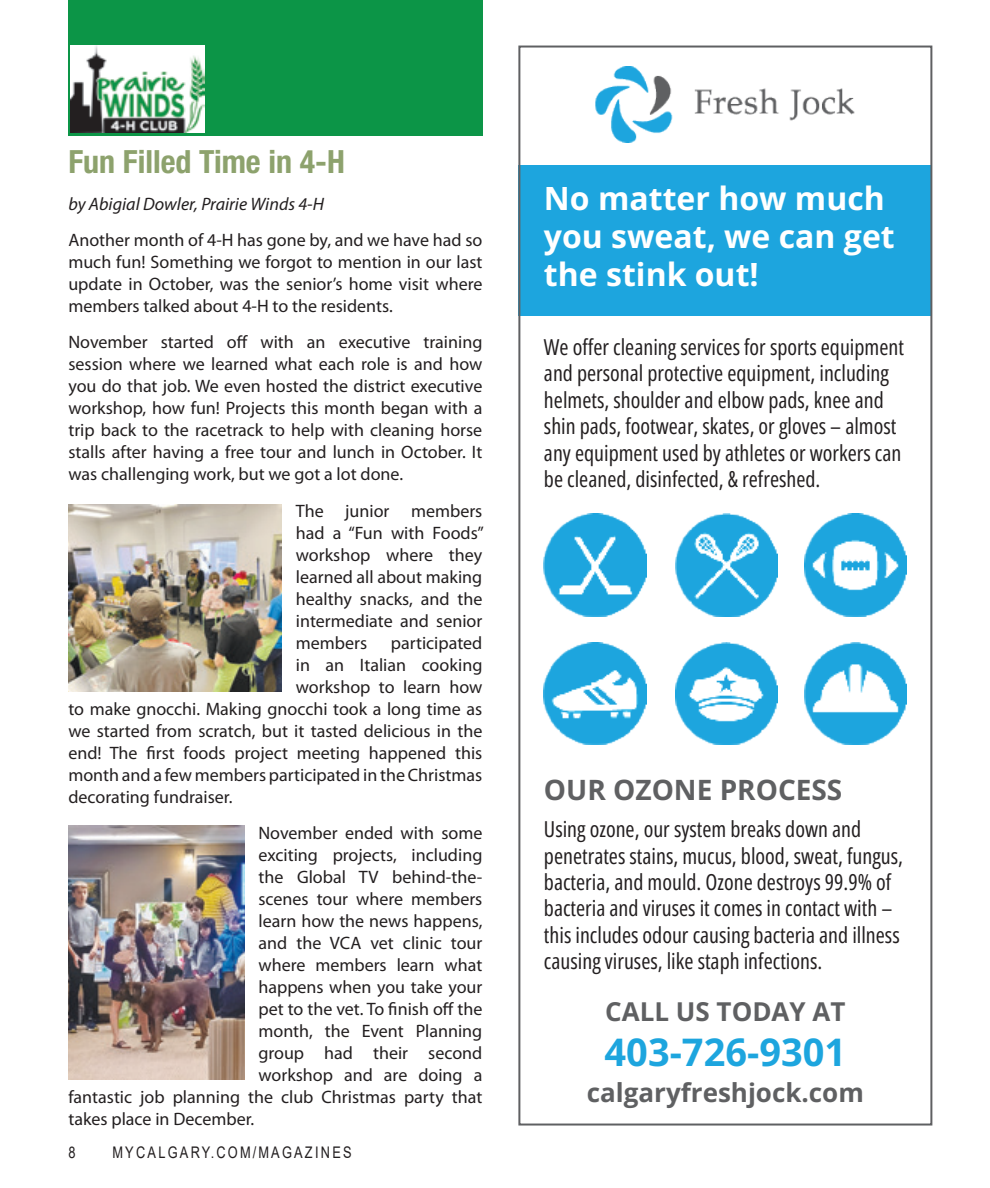
<style>
.page{position:relative;width:990px;height:1188px;background:#fff}
.page>*{position:absolute;margin:0;border:0;box-sizing:border-box;transform-origin:0 0}
.t1{font:700 38px "Open Sans";color:#1da5de}
.t2{font:700 32px/38px "Open Sans";color:#fff}
.In_Around_title{font:700 condensed 32px "Helvetica Neue LT Std";color:#8da26d}
.t3{font:700 28px "Open Sans";color:#5f6062}
.t4{font:700 26px "Open Sans";color:#5f6062}
.t5{font:22px/26.4px "Open Sans Condensed";color:#231f20}
.Body_text{font:18px/22px "Myriad Pro";color:#231f20;text-align:justify}
.Body_text-2{font:italic 18px "Myriad Pro";color:#231f20}
.t6{font:16px "Arial";letter-spacing:.175em;color:#231f20;scale:.8 1}
</style>
<div class="page">
<div style="left:68px;top:0;width:415px;height:136px;background:#0c9547"></div>
<img style="left:71px;top:46px;width:133px;height:87px">
<img style="left:68px;top:505px;width:214px;height:186px">
<img style="left:68px;top:826px;width:176px;height:253px">
<div style="left:518px;top:165px;width:414px;height:150px;background:#1da5de"></div>
<img style="left:595px;top:66px;width:260px;height:76px">
<img style="left:544px;top:514px;width:103px;height:102px">
<img style="left:675px;top:514px;width:103px;height:102px">
<img style="left:804px;top:514px;width:103px;height:102px">
<img style="left:544px;top:642px;width:103px;height:103px">
<img style="left:675px;top:642px;width:103px;height:103px">
<img style="left:804px;top:642px;width:103px;height:103px">
<p class="In_Around_title" style="left:68px;top:142px;width:278px">Fun Filled Time in 4-H</p>
<p class="Body_text-2" style="left:68px;top:192px;width:257px">by Abigial Dowler, Prairie Winds 4-H</p>
<p class="Body_text" style="left:68px;top:229px;width:416px">Another month of 4-H has gone by, and we have had so much fun! Something we forgot to mention in our last update in October, was the senior’s home visit where members talked about 4-H to the residents.</p>
<p class="Body_text" style="left:68px;top:331px;width:416px">November started off with an executive training session where we learned what each role is and how you do that job. We even hosted the district executive workshop, how fun! Projects this month began with a trip back to the racetrack to help with cleaning horse stalls after having a free tour and lunch in October. It was challenging work, but we got a lot done.</p>
<p class="Body_text" style="left:296px;top:499px;width:190px">The junior members had a “Fun with Foods” workshop where they learned all about making healthy snacks, and the intermediate and senior members</p>
<p class="Body_text" style="left:391px;top:631px;width:93px">participated</p>
<p class="Body_text" style="left:296px;top:653px;width:188px">in an Italian cooking</p>
<p class="Body_text" style="left:296px;top:675px;width:188px">workshop to learn how</p>
<p class="Body_text" style="left:68px;top:697px;width:415px">to make gnocchi. Making gnocchi took a long time as</p>
<p class="Body_text" style="left:68px;top:719px;width:416px">we started from scratch, but it tasted delicious in the</p>
<p class="Body_text" style="left:68px;top:741px;width:415px">end! The first foods project meeting happened this</p>
<p class="Body_text" style="left:68px;top:763px;width:415px">month and a few members participated in the Christmas</p>
<p class="Body_text" style="left:68px;top:785px;width:166px">decorating fundraiser.</p>
<p class="Body_text" style="left:258px;top:822px;width:225px">November ended with some</p>
<p class="Body_text" style="left:258px;top:844px;width:225px">exciting projects, including</p>
<p class="Body_text" style="left:258px;top:866px;width:225px">the Global TV behind-the-</p>
<p class="Body_text" style="left:258px;top:888px;width:225px">scenes tour where members</p>
<p class="Body_text" style="left:258px;top:910px;width:225px">learn how the news happens,</p>
<p class="Body_text" style="left:258px;top:932px;width:225px">and the VCA vet clinic tour</p>
<p class="Body_text" style="left:258px;top:954px;width:225px">where members learn what</p>
<p class="Body_text" style="left:258px;top:976px;width:225px">happens when you take your</p>
<p class="Body_text" style="left:258px;top:998px;width:225px">pet to the vet. To finish off the</p>
<p class="Body_text" style="left:258px;top:1020px;width:225px">month, the Event Planning</p>
<p class="Body_text" style="left:258px;top:1042px;width:225px">group had their second</p>
<p class="Body_text" style="left:258px;top:1064px;width:225px">workshop and are doing a</p>
<p class="Body_text" style="left:68px;top:1086px;width:415px">fantastic job planning the club Christmas party that</p>
<p class="Body_text" style="left:68px;top:1108px;width:187px">takes place in December.</p>
<p class="t6" style="left:68px;top:1141px;width:10px">8</p>
<p class="t6" style="left:112px;top:1141px;width:301px">MYCALGARY.COM/MAGAZINES</p>
<p class="t2" style="left:544px;top:178px;width:352px">No matter how much you sweat, we can get the stink out!</p>
<p class="t5" style="left:544px;top:333px;width:362px">We offer cleaning services for sports equipment and personal protective equipment, including helmets, shoulder and elbow pads, knee and shin pads, footwear, skates, or gloves – almost any equipment used by athletes or workers can be cleaned, disinfected, &amp; refreshed.</p>
<p class="t3" style="left:544px;top:771px;width:300px">OUR OZONE PROCESS</p>
<p class="t5" style="left:544px;top:815px;width:361px">Using ozone, our system breaks down and penetrates stains, mucus, blood, sweat, fungus, bacteria, and mould. Ozone destroys 99.9% of bacteria and viruses it comes in contact with – this includes odour causing bacteria and illness causing viruses, like staph infections.</p>
<p class="t4" style="left:605px;top:994px;width:242px">CALL US TODAY AT</p>
<p class="t1" style="left:605px;top:1026px;width:243px">403-726-9301</p>
<p class="t4" style="left:587px;top:1075px;width:279px">calgaryfreshjock.com</p>
</div>
